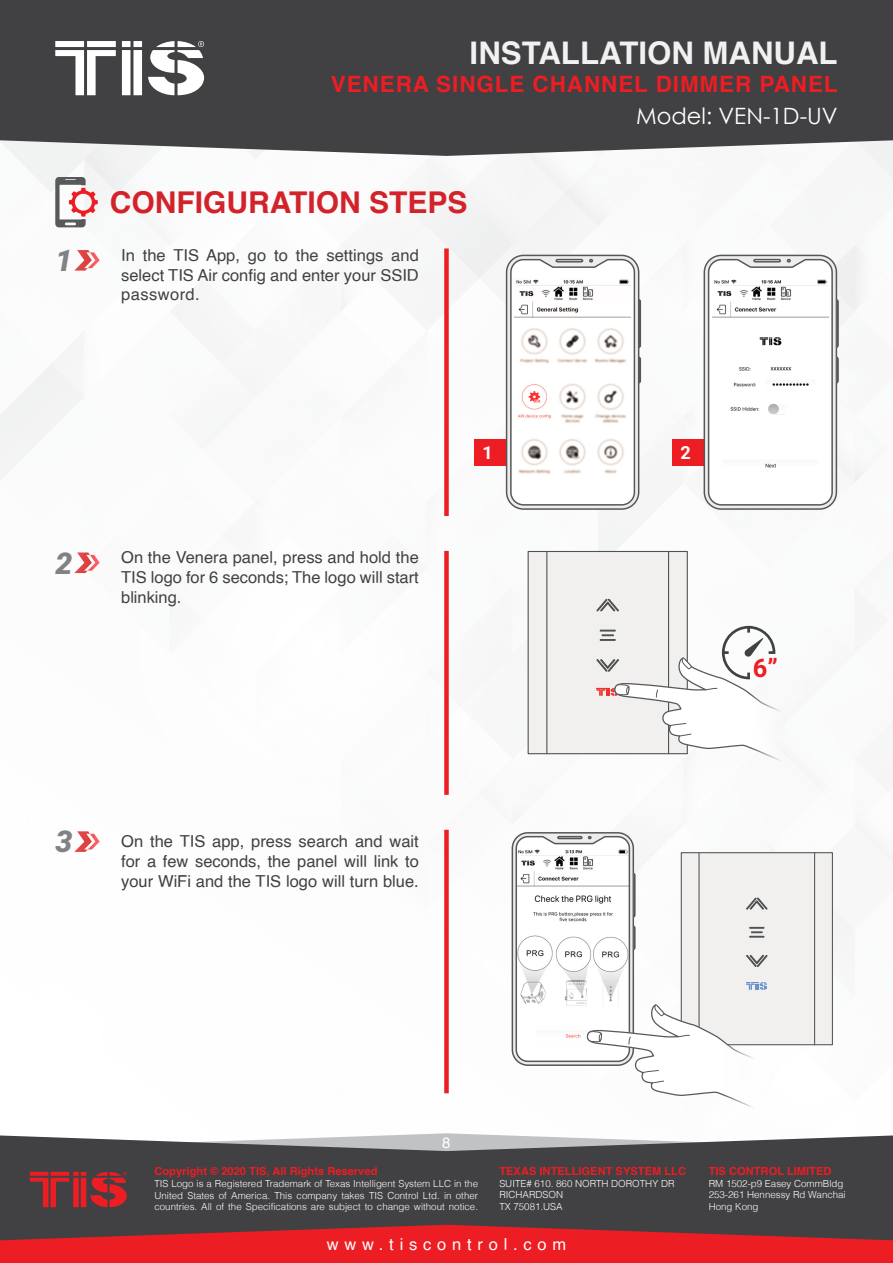
<style>
.page{position:relative;width:893px;height:1263px;background:#fff}
.page>*{position:absolute;margin:0;border:0;box-sizing:border-box;transform-origin:0 0}
.t1{font:700 31.2px "Helvetica";color:#f1f1f2}
.t2{font:700 30px "Helvetica";color:#d2232a}
.t3{font:italic 900 30px "Roboto";color:#808285}
.t4{font:700 25.5px "Roboto";color:#ed1d24}
.t5{font:700 22.5px "Helvetica";letter-spacing:.04em;color:#ed1d24}
.t6{font:22.5px "Century Gothic";color:#fff}
.t7{font:700 18px "Roboto";color:#fff}
.t8{font:16.5px/19.8px "Helvetica";color:#414042}
.t9{font:16.5px "Helvetica";letter-spacing:.35em;color:#fff}
.t10{font:15px "Helvetica";color:#fff}
.t11{font:700 11.1px "Helvetica";color:#ed1d24}
.t12{font:300 9.75px/11.7px "Helvetica";color:#fff}
</style>
<div class="page">
<img style="left:0;top:156px;width:893px;height:938px">
<div style="left:0;top:1207px;width:893px;height:18px;background:#414042"></div>
<div style="left:0;top:0;width:893px;height:156px;background:#414042"></div>
<svg style="left:0;top:1225px;width:893px;height:38px;background:#ca2329"></svg>
<svg style="left:55px;top:41px;width:149px;height:54px"></svg>
<svg style="left:0;top:1133px;width:893px;height:74px;background:#5b5557"></svg>
<div style="left:672px;top:439px;width:32px;height:27px;background:#ed1d24"></div>
<div style="left:474px;top:439px;width:32px;height:27px;background:#ed1d24"></div>
<div style="left:528px;top:551px;width:159px;height:203px;background:#f1f0ef"></div>
<div style="left:528px;top:551px;width:160px;height:203px;border:1px solid #4f5253"></div>
<hr style="left:546px;top:551px;width:1px;height:203px;background:#4f5253">
<hr style="left:668px;top:551px;width:1px;height:203px;background:#4f5253">
<svg style="left:596px;top:599px;width:23px;height:13px"></svg>
<div style="left:681px;top:853px;width:151px;height:192px;background:#f1f0ef"></div>
<div style="left:681px;top:852px;width:152px;height:193px;border:1px solid #4f5253"></div>
<hr style="left:814px;top:853px;width:1px;height:192px;background:#4f5253">
<svg style="left:74px;top:250px;width:26px;height:21px"></svg>
<div style="left:444px;top:248px;width:5px;height:268px;background:#ed1d24"></div>
<svg style="left:74px;top:552px;width:26px;height:21px"></svg>
<div style="left:444px;top:551px;width:5px;height:244px;background:#ed1d24"></div>
<div style="left:506px;top:255px;width:133px;height:255px;border:2px solid #575757;border-radius:17px"></div>
<svg style="left:509px;top:258px;width:133px;height:248px"></svg>
<div style="left:704px;top:255px;width:133px;height:255px;border:2px solid #575757;border-radius:17px"></div>
<svg style="left:707px;top:258px;width:132px;height:248px"></svg>
<svg style="left:596px;top:626px;width:190px;height:137px"></svg>
<svg style="left:74px;top:831px;width:26px;height:21px"></svg>
<div style="left:444px;top:830px;width:5px;height:263px;background:#ed1d24"></div>
<div style="left:512px;top:832px;width:122px;height:234px;border:2px solid #575757;border-radius:15px"></div>
<svg style="left:515px;top:835px;width:253px;height:273px"></svg>
<svg style="left:55px;top:177px;width:43px;height:50px"></svg>
<h2 class="t3" style="left:55px;top:239px;width:18px">1</h2>
<h1 class="t1" style="left:470px;top:28px;width:370px">INSTALLATION MANUAL</h1>
<h3 class="t5" style="left:331px;top:66px;width:508px">VENERA SINGLE CHANNEL DIMMER PANEL</h3>
<h2 class="t2" style="left:110px;top:179px;width:359px">CONFIGURATION STEPS</h2>
<h3 class="t8" style="left:121px;top:246px;width:15px">In</h3>
<h3 class="t8" style="left:143px;top:246px;width:24px">the</h3>
<h3 class="t8" style="left:173px;top:246px;width:68px">TIS App,</h3>
<h3 class="t8" style="left:248px;top:246px;width:20px">go</h3>
<h3 class="t8" style="left:274px;top:246px;width:15px">to</h3>
<h3 class="t8" style="left:296px;top:246px;width:24px">the</h3>
<h3 class="t8" style="left:327px;top:246px;width:58px">settings</h3>
<h3 class="t8" style="left:391px;top:246px;width:29px">and</h3>
<h3 class="t8" style="left:121px;top:265px;width:299px">select TIS Air config and enter your SSID password.</h3>
<h3 class="t6" style="left:636px;top:100px;width:203px">Model: VEN-1D-UV</h3>
<h2 class="t3" style="left:55px;top:542px;width:18px">2</h2>
<h3 class="t8" style="left:121px;top:548px;width:299px">On the Venera panel, press and hold the</h3>
<h3 class="t8" style="left:121px;top:568px;width:299px">TIS logo for 6 seconds; The logo will start blinking.</h3>
<h3 class="t7" style="left:483px;top:440px;width:12px">1</h3>
<h3 class="t7" style="left:680px;top:440px;width:12px">2</h3>
<h3 class="t4" style="left:753px;top:650px;width:27px">“6</h3>
<h2 class="t3" style="left:55px;top:821px;width:18px">3</h2>
<h3 class="t8" style="left:121px;top:832px;width:299px">On the TIS app, press search and wait</h3>
<h3 class="t8" style="left:121px;top:852px;width:299px">for a few seconds, the panel will link to your WiFi and the TIS logo will turn blue.</h3>
<h3 class="t10" style="left:442px;top:1131px;width:10px">8</h3>
<p class="t11" style="left:499px;top:1162px;width:188px">TEXAS INTELLIGENT SYSTEM LLC</p>
<p class="t12" style="left:499px;top:1177px;width:177px">SUITE# 610. 860 NORTH DOROTHY DR<br>RICHARDSON<br>TX 75081.USA</p>
<p class="t11" style="left:154px;top:1162px;width:224px">Copyright © 2020 TIS, All Rights Reserved</p>
<p class="t12" style="left:154px;top:1177px;width:325px;text-align:justify">TIS Logo is a Registered Trademark of Texas Intelligent System LLC in the United States of America. This company takes TIS Control Ltd. in other countries. All of the Specifications are subject to change without notice.</p>
<h3 class="t9" style="left:327px;top:1231px;width:241px">www.tiscontrol.com</h3>
<p class="t11" style="left:709px;top:1162px;width:124px">TIS CONTROL LIMITED</p>
<p class="t12" style="left:709px;top:1177px;width:139px">RM 1502-p9 Easey CommBldg<br>253-261 Hennessy Rd Wanchai<br>Hong Kong</p>
</div>
